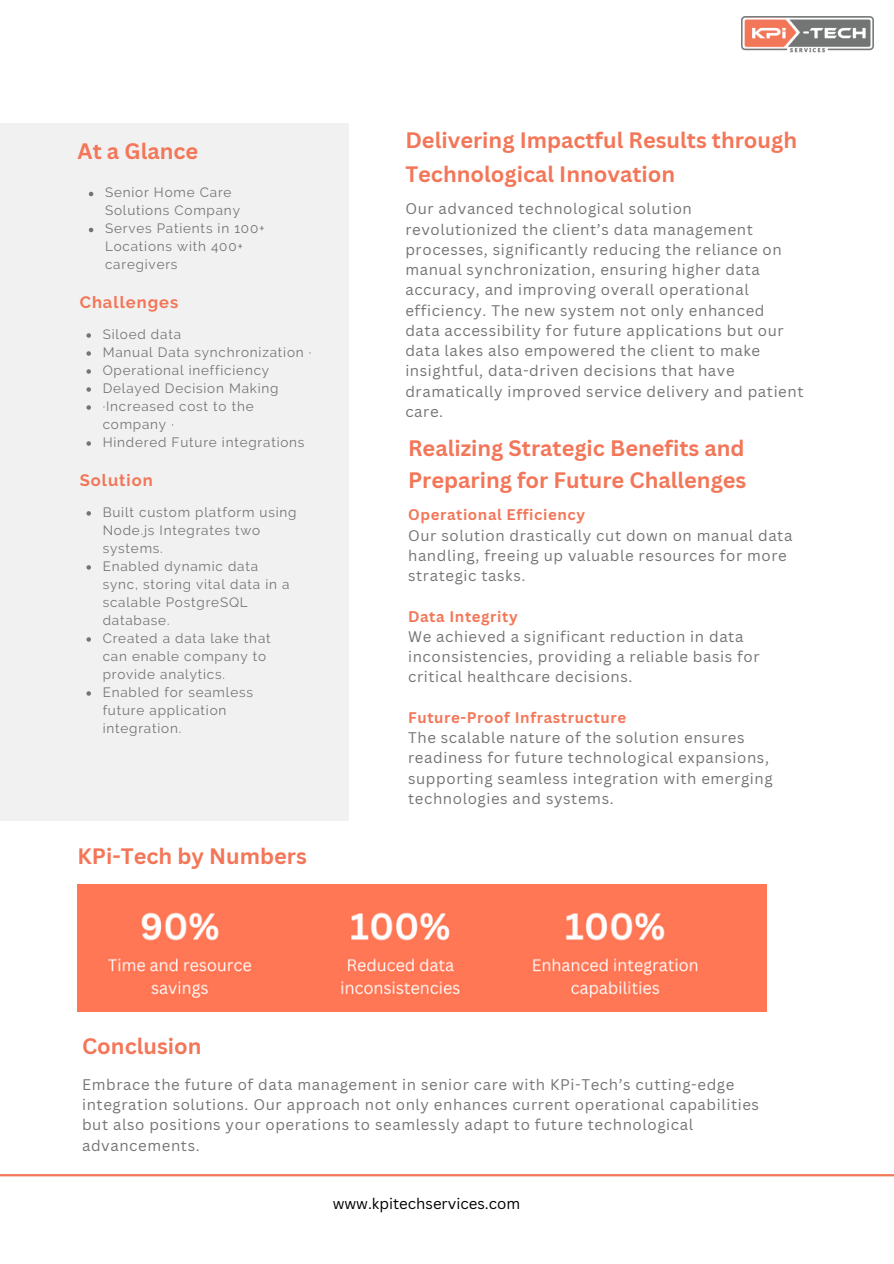
<style>
.page{position:relative;width:894px;height:1264px;background:#fff}
.page>*{position:absolute;margin:0;border:0;box-sizing:border-box;transform-origin:0 0}
.t1{font:700 21.75px/33.8px "Canva Sans";color:#f37658}
.t2{font:700 16.5px "Raleway";letter-spacing:.06em;color:#f37658}
.t3{font:15px/20.2px "Canva Sans";letter-spacing:.04em;color:#737574}
.t4{font:15px "Canva Sans";color:#000}
.t5{font:13.5px/18px "Raleway";letter-spacing:.06em;color:#737574}
.s1{font-weight:700;color:#f37658}
</style>
<div class="page">
<div style="left:0;top:123px;width:349px;height:697px;background:#f1f1f1"></div>
<img style="left:741px;top:16px;width:131px;height:37px">
<svg style="left:86px;top:333px;width:5px;height:5px"></svg>
<svg style="left:86px;top:351px;width:5px;height:5px"></svg>
<svg style="left:86px;top:369px;width:5px;height:5px"></svg>
<svg style="left:86px;top:387px;width:5px;height:5px"></svg>
<svg style="left:86px;top:405px;width:5px;height:5px"></svg>
<svg style="left:86px;top:441px;width:5px;height:5px"></svg>
<svg style="left:89px;top:192px;width:4px;height:4px"></svg>
<svg style="left:89px;top:228px;width:4px;height:4px"></svg>
<svg style="left:86px;top:511px;width:5px;height:4px"></svg>
<svg style="left:86px;top:565px;width:5px;height:4px"></svg>
<svg style="left:86px;top:637px;width:5px;height:4px"></svg>
<svg style="left:86px;top:691px;width:5px;height:4px"></svg>
<img style="left:78px;top:885px;width:688px;height:126px">
<hr style="left:0;top:1174px;width:893px;height:2px;background:#f37658">
<p class="t1" style="left:78px;top:133px;width:122px">At a Glance</p>
<p class="t5" style="left:105px;top:184px;width:136px">Senior Home Care<br>Solutions Company</p>
<h2 class="t5" style="left:105px;top:220px;width:161px">Serves Patients in 100+<br>Locations with 400+ caregivers</h2>
<p class="t2" style="left:80px;top:292px;width:100px">Challenges</p>
<p class="t5" style="left:103px;top:325px;width:80px">Siloed data</p>
<h2 class="t5" style="left:103px;top:343px;width:210px">Manual Data synchronization ·</h2>
<p class="t5" style="left:103px;top:361px;width:168px">Operational inefficiency</p>
<p class="t5" style="left:103px;top:379px;width:177px">Delayed Decision Making</p>
<p class="t5" style="left:103px;top:397px;width:152px">·Increased cost to the company ·</p>
<p class="t5" style="left:103px;top:433px;width:203px">Hindered Future integrations</p>
<h3 class="t2" style="left:80px;top:470px;width:74px">Solution</h3>
<h1 class="t5" style="left:103px;top:503px;width:195px">Built custom platform using<br>Node.js Integrates two systems.</h1>
<h3 class="t5" style="left:103px;top:557px;width:188px">Enabled dynamic data sync, storing vital data in a scalable PostgreSQL database.</h3>
<h1 class="t5" style="left:103px;top:629px;width:169px">Created a data lake that can enable company to provide analytics.</h1>
<h3 class="t5" style="left:103px;top:683px;width:152px">Enabled for seamless future application integration.</h3>
<h1 class="t1" style="left:78px;top:838px;width:231px">KPi-Tech by Numbers</h1>
<h3 class="t1" style="left:82px;top:1028px;width:121px">Conclusion</h3>
<p class="t1" style="left:405px;top:122px;width:393px">Delivering Impactful Results through<br>Technological Innovation</p>
<h1 class="t3" style="left:405px;top:198px;width:399px">Our advanced technological solution revolutionized the client’s data management processes, significantly reducing the reliance on manual synchronization, ensuring higher data accuracy, and improving overall operational efficiency. The new system not only enhanced<br>data accessibility for future applications but our data lakes also empowered the client to make insightful, data-driven decisions that have dramatically improved service delivery and patient care.</h1>
<p class="t1" style="left:408px;top:432px;width:340px;line-height:31.5px">Realizing Strategic Benefits and<br>Preparing for Future Challenges</p>
<p class="t3" style="left:408px;top:504px;width:385px"><span class="s1">Operational Efficiency<br></span>Our solution drastically cut down on manual data handling, freeing up valuable resources for more strategic tasks.</p>
<p class="t3" style="left:408px;top:605px;width:353px"><span class="s1">Data Integrity<br></span>We achieved a significant reduction in data inconsistencies, providing a reliable basis for critical healthcare decisions.</p>
<p class="t3" style="left:408px;top:707px;width:366px"><span class="s1">Future-Proof Infrastructure<br></span>The scalable nature of the solution ensures readiness for future technological expansions, supporting seamless integration with emerging technologies and systems.</p>
<h1 class="t3" style="left:82px;top:1073px;width:678px">Embrace the future of data management in senior care with KPi-Tech’s cutting-edge integration solutions. Our approach not only enhances current operational capabilities but also positions your operations to seamlessly adapt to future technological advancements.</h1>
<p class="t4" style="left:332px;top:1192px;width:189px">www.kpitechservices.com</p>
</div>
